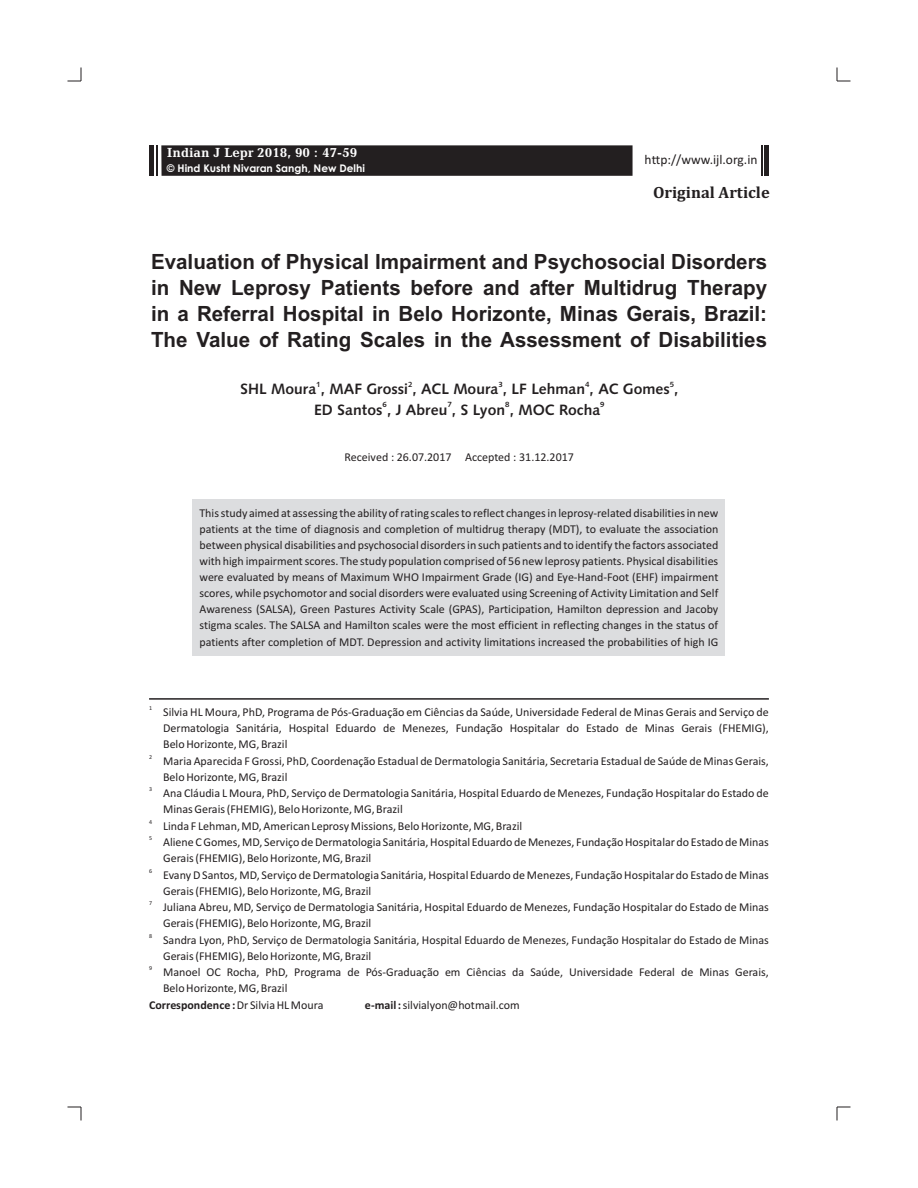
<style>
.page{position:relative;width:918px;height:1188px;background:#fff}
.page>*{position:absolute;margin:0;border:0;box-sizing:border-box;transform-origin:0 0}
.t1{font:700 21px/25.8px "Arial";color:#231f20;text-align:justify}
.t2{font:700 16.5px "Cambria";color:#231f20}
.t3{font:15px "Humanist 531 BT Roman A,Bold";color:#231f20}
.t4{font:700 13.5px "Candida BT";color:#fff}
.t5{font:13.5px "Calibri";color:#231f20}
.t6{font:12px/16px "Calibri";color:#231f20}
.t7{font:700 12px "Calibri";color:#231f20}
.t8{font:700 10.5px "Century Gothic";color:#fff}
.t9{font:7.5px "Humanist 531 BT Roman A,Bold";color:#231f20}
.t10{font:6px "Calibri";color:#231f20}
.s1{font-weight:400}
.s2{font-weight:700}
</style>
<div class="page">
<div style="left:161px;top:145px;width:472px;height:31px;background:#231f20"></div>
<div style="left:149px;top:145px;width:5px;height:31px;background:#231f20"></div>
<div style="left:193px;top:499px;width:532px;height:157px;background:#dcdddf"></div>
<hr style="left:156px;top:145px;width:2px;height:31px;background:#231f20">
<hr style="left:765px;top:145px;width:4px;height:31px;background:#231f20">
<hr style="left:761px;top:145px;width:2px;height:31px;background:#231f20">
<hr style="left:149px;top:698px;width:620px;height:2px;background:#231f20">
<svg style="left:68px;top:68px;width:14px;height:14px"></svg>
<svg style="left:837px;top:68px;width:13px;height:14px"></svg>
<svg style="left:68px;top:1107px;width:14px;height:13px"></svg>
<svg style="left:837px;top:1107px;width:13px;height:13px"></svg>
<p class="t4" style="left:167px;top:147px;width:192px">Indian J Lepr 2018, 90 : 47-59</p>
<p class="t8" style="left:167px;top:164px;width:200px">© Hind Kusht Nivaran Sangh, New Delhi</p>
<p class="t5" style="left:645px;top:154px;width:114px">http://www.ijl.org.in</p>
<h2 class="t2" style="left:653px;top:185px;width:118px">Original Article</h2>
<p class="t1" style="left:151px;top:251px;width:618px">Evaluation of Physical Impairment and Psychosocial Disorders in New Leprosy Patients before and after Multidrug Therapy in a Referral Hospital in Belo Horizonte, Minas Gerais, Brazil:<br>The Value of Rating Scales in the Assessment of Disabilities</p>
<p class="t9" style="left:316px;top:381px;width:6px">1</p>
<p class="t9" style="left:408px;top:381px;width:6px">2</p>
<p class="t9" style="left:498px;top:381px;width:6px">3</p>
<p class="t9" style="left:585px;top:381px;width:6px">4</p>
<p class="t9" style="left:670px;top:381px;width:6px">5</p>
<p class="t3" style="left:240px;top:383px;width:440px">SHL Moura , MAF Grossi , ACL Moura , LF Lehman , AC Gomes ,</p>
<p class="t9" style="left:383px;top:401px;width:6px">6</p>
<p class="t9" style="left:447px;top:401px;width:6px">7</p>
<p class="t9" style="left:505px;top:401px;width:6px">8</p>
<p class="t9" style="left:600px;top:401px;width:6px">9</p>
<p class="t3" style="left:314px;top:403px;width:288px">ED Santos , J Abreu , S Lyon , MOC Rocha</p>
<p class="t6" style="left:345px;top:450px;width:231px">Received : 26.07.2017 Accepted : 31.12.2017</p>
<p class="t6" style="left:199px;top:506px;width:521px;text-align:justify">This study aimed at assessing the ability of rating scales to reflect changes in leprosy-related disabilities in new patients at the time of diagnosis and completion of multidrug therapy (MDT), to evaluate the association between physical disabilities and psychosocial disorders in such patients and to identify the factors associated with high impairment scores. The study population comprised of 56 new leprosy patients. Physical disabilities were evaluated by means of Maximum WHO Impairment Grade (IG) and Eye-Hand-Foot (EHF) impairment scores, while psychomotor and social disorders were evaluated using Screening of Activity Limitation and Self Awareness (SALSA), Green Pastures Activity Scale (GPAS), Participation, Hamilton depression and Jacoby stigma scales. The SALSA and Hamilton scales were the most efficient in reflecting changes in the status of patients after completion of MDT. Depression and activity limitations increased the probabilities of high IG</p>
<p class="t10" style="left:149px;top:705px;width:5px">1</p>
<p class="t6" style="left:163px;top:705px;width:607px;text-align:justify">Silvia HL Moura, PhD, Programa de Pós-Graduação em Ciências da Saúde, Universidade Federal de Minas Gerais and Serviço de Dermatologia Sanitária, Hospital Eduardo de Menezes, Fundação Hospitalar do Estado de Minas Gerais (FHEMIG), Belo Horizonte, MG, Brazil</p>
<p class="t10" style="left:149px;top:754px;width:5px">2</p>
<p class="t6" style="left:163px;top:754px;width:607px">Maria Aparecida F Grossi, PhD, Coordenação Estadual de Dermatologia Sanitária, Secretaria Estadual de Saúde de Minas Gerais,<br>Belo Horizonte, MG, Brazil</p>
<p class="t10" style="left:149px;top:787px;width:5px">3</p>
<p class="t6" style="left:163px;top:786px;width:607px">Ana Cláudia L Moura, PhD, Serviço de Dermatologia Sanitária, Hospital Eduardo de Menezes, Fundação Hospitalar do Estado de<br>Minas Gerais (FHEMIG), Belo Horizonte, MG, Brazil</p>
<p class="t10" style="left:149px;top:819px;width:5px">4</p>
<p class="t6" style="left:163px;top:819px;width:361px">Linda F Lehman, MD, American Leprosy Missions, Belo Horizonte, MG, Brazil</p>
<p class="t10" style="left:149px;top:836px;width:5px">5</p>
<p class="t6" style="left:163px;top:835px;width:607px">Aliene C Gomes, MD, Serviço de Dermatologia Sanitária, Hospital Eduardo de Menezes, Fundação Hospitalardo Estado de Minas<br>Gerais (FHEMIG), Belo Horizonte, MG, Brazil</p>
<p class="t10" style="left:149px;top:868px;width:5px">6</p>
<p class="t6" style="left:163px;top:868px;width:607px">Evany D Santos, MD, Serviço de Dermatologia Sanitária, Hospital Eduardo de Menezes, Fundação Hospitalar do Estado de Minas<br>Gerais (FHEMIG), Belo Horizonte, MG, Brazil</p>
<p class="t10" style="left:149px;top:901px;width:5px">7</p>
<p class="t6" style="left:163px;top:900px;width:607px">Juliana Abreu, MD, Serviço de Dermatologia Sanitária, Hospital Eduardo de Menezes, Fundação Hospitalar do Estado de Minas<br>Gerais (FHEMIG), Belo Horizonte, MG, Brazil</p>
<p class="t10" style="left:149px;top:933px;width:5px">8</p>
<p class="t6" style="left:163px;top:933px;width:607px">Sandra Lyon, PhD, Serviço de Dermatologia Sanitária, Hospital Eduardo de Menezes, Fundação Hospitalar do Estado de Minas<br>Gerais (FHEMIG), Belo Horizonte, MG, Brazil</p>
<p class="t10" style="left:149px;top:966px;width:5px">9</p>
<p class="t6" style="left:163px;top:965px;width:607px">Manoel OC Rocha, PhD, Programa de Pós-Graduação em Ciências da Saúde, Universidade Federal de Minas Gerais,</p>
<p class="t6" style="left:163px;top:981px;width:126px">Belo Horizonte, MG, Brazil</p>
<p class="t7" style="left:149px;top:1000px;width:176px">Correspondence :<span class="s1">Dr Silvia HL Moura</span></p>
<p class="t6" style="left:365px;top:997px;width:156px"><span class="s2">e-mail :</span>silvialyon@hotmail.com</p>
</div>
